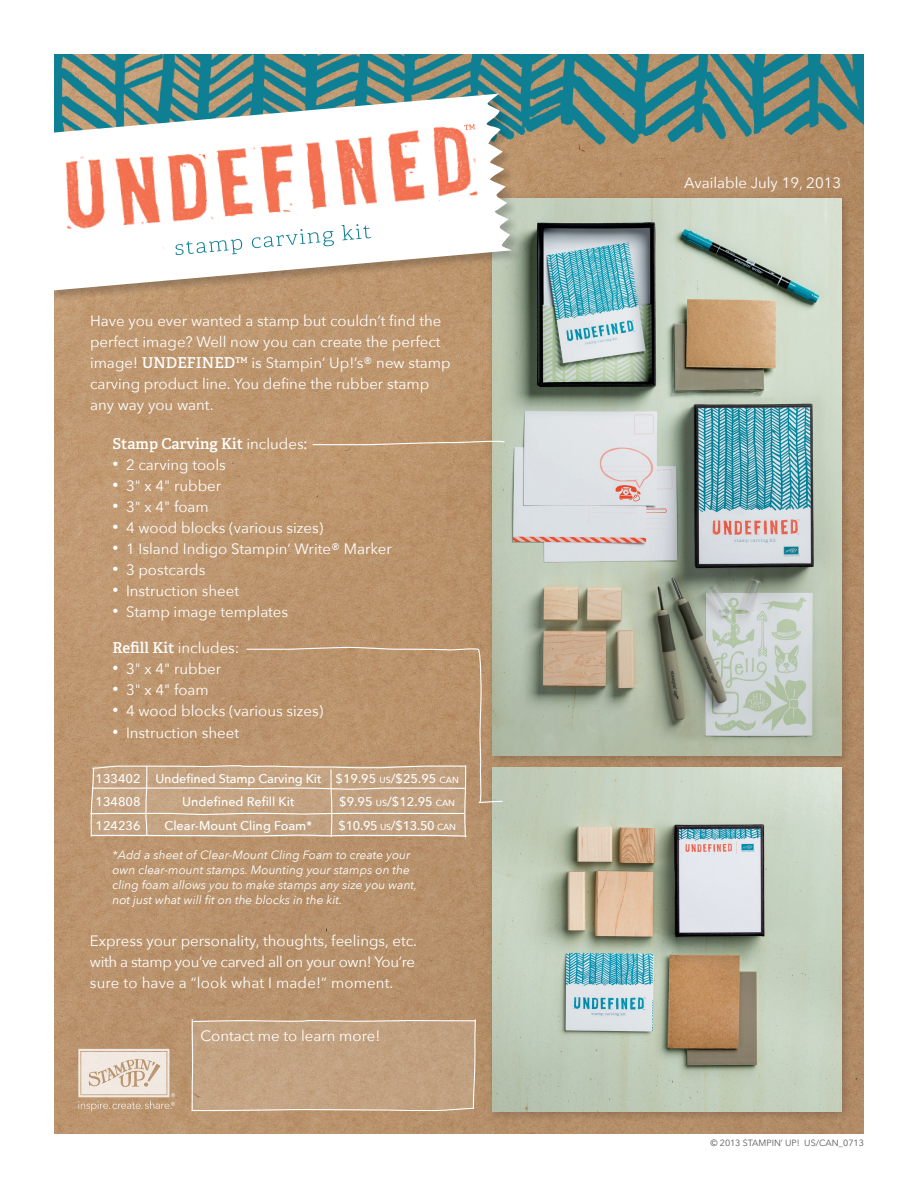
<style>
.page{position:relative;width:918px;height:1188px;background:#fff}
.page>*{position:absolute;margin:0;border:0;box-sizing:border-box;transform-origin:0 0}
.t1{font:15px/21px "Avenir Next";color:#fff}
.t2{font:600 15px "Adelle";color:#fff}
.t3{font:500 12.6px "Avenir Next";color:#fff}
.t4{font:italic 12px/15px "Avenir Next";color:#fff}
.t5{font:9px "Avenir Next";color:#57585a}
.s1{font-family:"Adelle";font-weight:600}
.s2{font-family:"Avenir Next";font-weight:400}
.s3{font-weight:400}
.s4{font-size:12px}
.s5{font-size:8.85px}
</style>
<div class="page">
<img style="left:55px;top:161px;width:809px;height:973px">
<div style="left:486px;top:192px;width:366px;height:575px;background:#231f20;opacity:.25"></div>
<img style="left:492px;top:198px;width:349px;height:558px">
<div style="left:486px;top:762px;width:366px;height:360px;background:#231f20;opacity:.25"></div>
<img style="left:492px;top:768px;width:349px;height:344px">
<img style="left:55px;top:54px;width:809px;height:107px">
<div style="left:29px;top:93px;width:493px;height:209px;background:#231f20;opacity:.25"></div>
<svg style="left:54px;top:271px;width:458px;height:20px"></svg>
<img style="left:29px;top:89px;width:505px;height:182px">
<svg style="left:464px;top:124px;width:11px;height:6px"></svg>
<svg style="left:312px;top:440px;width:194px;height:6px"></svg>
<svg style="left:245px;top:646px;width:259px;height:310px;background:#b8956f"></svg>
<svg style="left:191px;top:1018px;width:286px;height:94px;background:#c2a383"></svg>
<svg style="left:78px;top:1049px;width:97px;height:63px;background:#dcc9b6"></svg>
<div style="left:16px;top:107px;width:38px;height:236px;background:#fff"></div>
<svg style="left:89px;top:765px;width:379px;height:73px;background:#c7a889"></svg>
<p class="t1" style="left:90px;top:310px;width:362px">Have you ever wanted a stamp but couldn’t find the perfect image? Well now you can create the perfect image! <span class="s1">UNDEFINED™</span> is Stampin’ Up!’s® new stamp carving product line. You define the rubber stamp any way you want.</p>
<p class="t2" style="left:112px;top:434px;width:196px">Stamp Carving Kit <span class="s2">includes</span><span class="s3">:</span></p>
<p class="t1" style="left:112px;top:454px;width:115px"><span class="s4">•</span> 2 carving tools</p>
<p class="t1" style="left:112px;top:475px;width:110px"><span class="s4">•</span> 3" x 4" rubber</p>
<p class="t1" style="left:112px;top:496px;width:98px"><span class="s4">•</span> 3" x 4" foam</p>
<p class="t1" style="left:112px;top:517px;width:212px"><span class="s4">•</span> 4 wood blocks (various sizes)</p>
<p class="t1" style="left:112px;top:538px;width:281px"><span class="s4">•</span> 1 Island Indigo Stampin’ Write® Marker</p>
<p class="t1" style="left:112px;top:559px;width:94px"><span class="s4">•</span> 3 postcards</p>
<p class="t1" style="left:112px;top:580px;width:128px"><span class="s4">•</span> Instruction sheet</p>
<p class="t1" style="left:112px;top:601px;width:177px"><span class="s4">•</span> Stamp image templates</p>
<p class="t2" style="left:112px;top:638px;width:128px">Refill Kit <span class="s2">includes:</span></p>
<p class="t1" style="left:112px;top:658px;width:110px"><span class="s4">•</span> 3" x 4" rubber</p>
<p class="t1" style="left:112px;top:679px;width:98px"><span class="s4">•</span> 3" x 4" foam</p>
<p class="t1" style="left:112px;top:700px;width:212px"><span class="s4">•</span> 4 wood blocks (various sizes)</p>
<p class="t1" style="left:112px;top:722px;width:128px"><span class="s4">•</span> Instruction sheet</p>
<p class="t3" style="left:96px;top:771px;width:47px">133402</p>
<p class="t3" style="left:155px;top:771px;width:167px">Undefined Stamp Carving Kit</p>
<p class="t3" style="left:335px;top:771px;width:125px">$19.95 <span class="s5">US</span>/$25.95 <span class="s5">CAN</span></p>
<p class="t3" style="left:96px;top:794px;width:47px">134808</p>
<p class="t3" style="left:182px;top:794px;width:114px">Undefined Refill Kit</p>
<p class="t3" style="left:339px;top:794px;width:117px">$9.95 <span class="s5">US</span>/$12.95 <span class="s5">CAN</span></p>
<p class="t3" style="left:96px;top:818px;width:47px">124236</p>
<p class="t3" style="left:164px;top:818px;width:149px">Clear-Mount Cling Foam*</p>
<p class="t3" style="left:338px;top:818px;width:119px">$10.95 <span class="s5">US</span>/$13.50 <span class="s5">CAN</span></p>
<p class="t4" style="left:112px;top:848px;width:306px">*Add a sheet of Clear-Mount Cling Foam to create your own clear-mount stamps. Mounting your stamps on the cling foam allows you to make stamps any size you want, not just what will fit on the blocks in the kit.</p>
<p class="t1" style="left:90px;top:930px;width:329px">Express your personality, thoughts, feelings, etc. with a stamp you’ve carved all on your own! You’re sure to have a “look what I made!” moment.</p>
<p class="t1" style="left:201px;top:1025px;width:181px">Contact me to learn more!</p>
<p class="t1" style="left:684px;top:172px;width:159px">Available July 19, 2013</p>
<p class="t5" style="left:710px;top:1137px;width:155px">© 2013 STAMPIN’ UP! US/CAN_0713</p>
</div>
